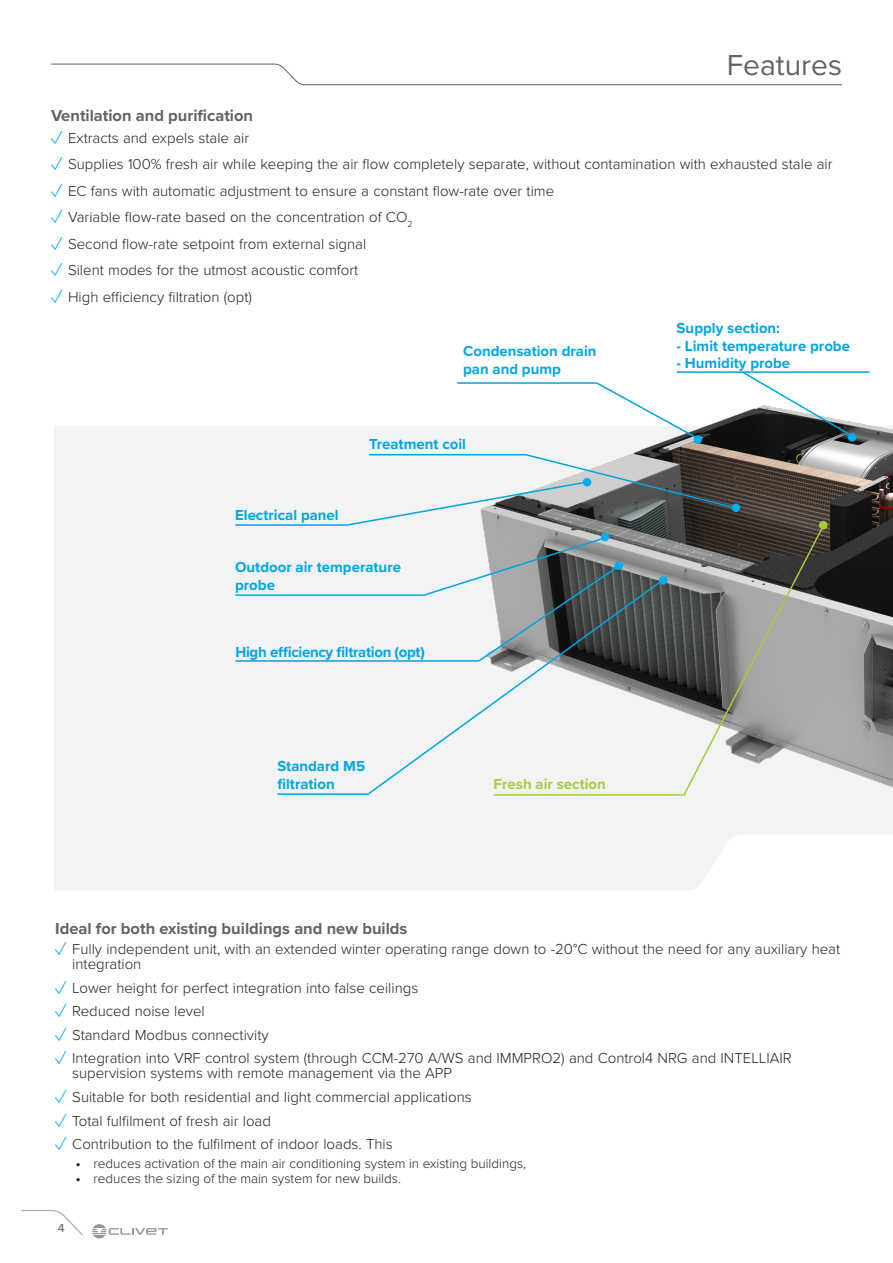
<style>
.page{position:relative;width:893px;height:1263px;background:#fff}
.page>*{position:absolute;margin:0;border:0;box-sizing:border-box;transform-origin:0 0}
.t1{font:30px "Proxima Nova";color:#636366}
.Titoletto{font:700 16.5px "Proxima Nova";color:#636366}
.t2{font:300 15px/15px "Proxima Nova";color:#231f20}
.Titoletto_callout{font:700 15px/18px "Proxima Nova";color:#00a5e3}
.Titoletto_callout-2{font:700 15px "Proxima Nova";letter-spacing:-.02em;color:#00a5e3}
.Titoletto_callout-3{font:700 15px "Proxima Nova";color:#a6ce39}
.t3{font:300 13.5px "Proxima Nova";color:#231f20}
.t4{font:500 12px "Proxima Nova";color:#6c6d70}
.s1{font-size:21px;color:#00aeef}
.s2{font-weight:700}
</style>
<div class="page">
<div style="left:54px;top:426px;width:405px;height:464px;background:#f2f3f4"></div>
<img style="left:459px;top:371px;width:434px;height:519px">
<hr style="left:457px;top:382px;width:140px;height:2px;background:#00a5e3">
<svg style="left:595px;top:381px;width:105px;height:59px"></svg>
<div style="left:693px;top:435px;width:9px;height:9px;background:#00aeef;border-radius:50%"></div>
<hr style="left:677px;top:371px;width:193px;height:2px;background:#00a5e3">
<svg style="left:740px;top:371px;width:112px;height:66px"></svg>
<div style="left:848px;top:433px;width:8px;height:9px;background:#00aeef;border-radius:50%"></div>
<hr style="left:235px;top:524px;width:112px;height:2px;background:#00a5e3">
<hr style="left:235px;top:594px;width:191px;height:2px;background:#00a5e3">
<hr style="left:235px;top:660px;width:244px;height:2px;background:#00a5e3">
<hr style="left:277px;top:793px;width:92px;height:2px;background:#00a5e3">
<svg style="left:345px;top:453px;width:480px;height:345px"></svg>
<div style="left:819px;top:521px;width:8px;height:8px;background:#a6ce39;border-radius:50%"></div>
<svg style="left:51px;top:63px;width:791px;height:22px"></svg>
<svg style="left:21px;top:1209px;width:62px;height:26px"></svg>
<svg style="left:92px;top:1224px;width:76px;height:14px"></svg>
<h1 class="t1" style="left:727px;top:42px;width:117px">Features</h1>
<p class="Titoletto" style="left:51px;top:103px;width:204px">Ventilation and purification</p>
<p class="t2" style="left:51px;top:130px;width:200px"><span class="s1">✓</span> Extracts and expels stale air</p>
<p class="t2" style="left:51px;top:156px;width:783px"><span class="s1">✓</span> Supplies 100% fresh air while keeping the air flow completely separate, without contamination with exhausted stale air</p>
<p class="t2" style="left:51px;top:183px;width:505px"><span class="s1">✓</span> EC fans with automatic adjustment to ensure a constant flow-rate over time</p>
<p class="t2" style="left:51px;top:209px;width:363px"><span class="s1">✓</span> Variable flow-rate based on the concentration of CO<sub>2</sub></p>
<p class="t2" style="left:51px;top:236px;width:317px"><span class="s1">✓</span> Second flow-rate setpoint from external signal</p>
<p class="t2" style="left:51px;top:262px;width:309px"><span class="s1">✓</span> Silent modes for the utmost acoustic comfort</p>
<p class="t2" style="left:51px;top:289px;width:202px"><span class="s1">✓</span> High efficiency filtration (opt)</p>
<p class="Titoletto_callout" style="left:463px;top:341px;width:135px">Condensation drain pan and pump</p>
<p class="Titoletto_callout" style="left:369px;top:434px;width:98px">Treatment coil</p>
<p class="Titoletto_callout" style="left:235px;top:506px;width:105px">Electrical panel</p>
<p class="Titoletto_callout" style="left:235px;top:558px;width:167px">Outdoor air temperature probe</p>
<p class="Titoletto_callout-2" style="left:235px;top:640px;width:191px">High efficiency filtration (opt)</p>
<p class="Titoletto_callout" style="left:277px;top:757px;width:89px">Standard M5 filtration</p>
<p class="Titoletto_callout-3" style="left:494px;top:773px;width:114px">Fresh air section</p>
<p class="Titoletto_callout" style="left:677px;top:319px;width:105px">Supply section:</p>
<p class="Titoletto_callout" style="left:677px;top:336px;width:175px">- Limit temperature probe</p>
<p class="Titoletto_callout" style="left:677px;top:354px;width:115px">- Humidity probe</p>
<p class="Titoletto" style="left:55px;top:916px;width:354px">Ideal for both existing buildings and new builds</p>
<p class="t2" style="left:72px;top:941px;width:769px;text-indent:-17px"><span class="s1">✓</span> Fully independent unit, with an extended winter operating range down to -20°C without the need for any auxiliary heat integration</p>
<p class="t2" style="left:55px;top:980px;width:364px"><span class="s1">✓</span> Lower height for perfect integration into false ceilings</p>
<p class="t2" style="left:55px;top:1003px;width:151px"><span class="s1">✓</span> Reduced noise level</p>
<p class="t2" style="left:55px;top:1027px;width:215px"><span class="s1">✓</span> Standard Modbus connectivity</p>
<p class="t2" style="left:72px;top:1050px;width:721px;text-indent:-17px"><span class="s1">✓</span> Integration into VRF control system (through CCM-270 A/WS and IMMPRO2) and Control4 NRG and INTELLIAIR supervision systems with remote management via the APP</p>
<p class="t2" style="left:55px;top:1089px;width:418px"><span class="s1">✓</span> Suitable for both residential and light commercial applications</p>
<p class="t2" style="left:55px;top:1112px;width:217px"><span class="s1">✓</span> Total fulfilment of fresh air load</p>
<p class="t2" style="left:55px;top:1136px;width:339px"><span class="s1">✓</span> Contribution to the fulfilment of indoor loads. This</p>
<p class="t3" style="left:76px;top:1154px;width:452px"><span class="s2">•</span> reduces activation of the main air conditioning system in existing buildings,</p>
<p class="t3" style="left:76px;top:1169px;width:327px"><span class="s2">•</span> reduces the sizing of the main system for new builds.</p>
<p class="t4" style="left:58px;top:1219px;width:8px">4</p>
</div>
